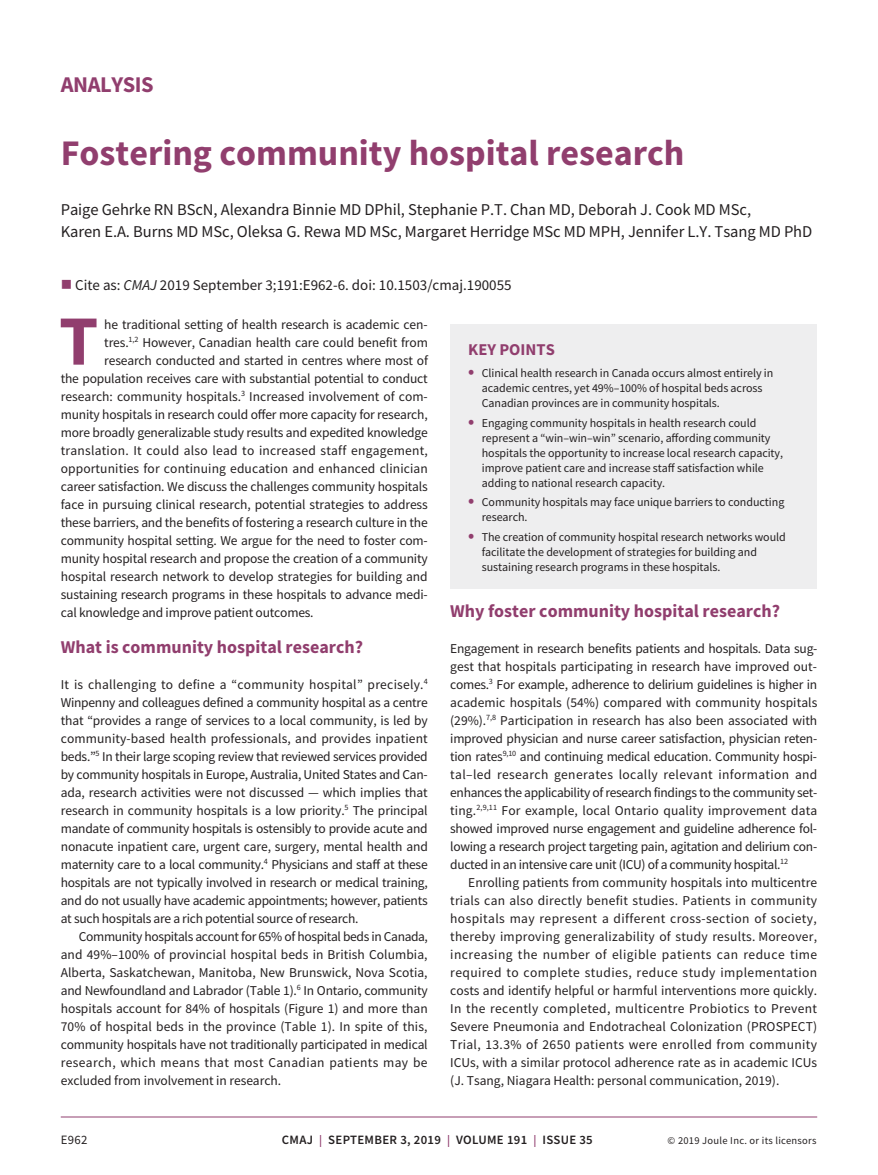
<style>
.page{position:relative;width:878px;height:1175px;background:#fff}
.page>*{position:absolute;margin:0;border:0;box-sizing:border-box;transform-origin:0 0}
.t1{font:700 70.65px "Source Sans Pro";color:#913e6e}
.t2{font:700 36px "Source Sans Pro";color:#913e6e}
.t3{font:700 22.5px "Source Sans Pro";letter-spacing:-.02em;color:#913e6e}
.t4{font:700 18px "Source Sans Pro";color:#913e6e}
.t5{font:16.5px/22.5px "Source Sans Pro";letter-spacing:-.005em;color:#231f20}
.t6{font:700 16.5px "Source Sans Pro";color:#913e6e}
.t7{font:15px "Source Sans Pro";color:#231f20}
.t8{font:13.5px/18px "Source Sans Pro";letter-spacing:-.015em;color:#231f20;text-align:justify}
.t9{font:13.5px "Source Sans Pro";letter-spacing:.01em;color:#231f20}
.t10{font:13.5px "Source Sans Pro";letter-spacing:.02em;color:#231f20}
.t11{font:600 12.75px "Source Sans Pro";letter-spacing:.025em;color:#231f20}
.t12{font:12.75px "Source Sans Pro";color:#231f20}
.t13{font:12px/15px "Source Sans Pro";letter-spacing:-.005em;color:#231f20}
.t14{font:10.5px "Source Sans Pro";letter-spacing:.025em;color:#231f20}
.s1{color:#913e6e}
.s2{font-style:italic}
.s3{font-weight:700;font-size:18px;color:#913e6e}
.s4{font-size:12px;color:#913e6e}
</style>
<div class="page">
<hr style="left:61px;top:1116px;width:756px;height:1px;background:#913e6e">
<div style="left:450px;top:324px;width:367px;height:264px;background:#eeeeef"></div>
<h3 class="t3" style="left:61px;top:69px;width:94px">ANALYSIS</h3>
<h2 class="t2" style="left:61px;top:129px;width:625px">Fostering community hospital research</h2>
<p class="t5" style="left:61px;top:198px;width:753px">Paige Gehrke RN BScN, Alexandra Binnie MD DPhil, Stephanie P.T. Chan MD, Deborah J. Cook MD MSc,<br>Karen E.A. Burns MD MSc, Oleksa G. Rewa MD MSc, Margaret Herridge MSc MD MPH, Jennifer L.Y. Tsang MD PhD</p>
<p class="t7" style="left:61px;top:275px;width:452px"><span class="s1">■</span> Cite as: <span class="s2">CMAJ</span> 2019 September 3;191:E962-6. doi: 10.1503/cmaj.190055</p>
<h1 class="t1" style="left:59px;top:293px;width:41px">T</h1>
<p class="t8" style="left:104px;top:315px;width:325px">he traditional setting of health research is academic cen-</p>
<p class="t8" style="left:104px;top:333px;width:325px">tres.<sup>1,2</sup> However, Canadian health care could benefit from</p>
<p class="t8" style="left:104px;top:351px;width:325px">research conducted and started in centres where most of</p>
<p class="t8" style="left:61px;top:369px;width:368px">the population receives care with substantial potential to conduct</p>
<p class="t8" style="left:61px;top:387px;width:368px">research: community hospitals.<sup>3</sup> Increased involvement of com-</p>
<p class="t8" style="left:61px;top:405px;width:368px">munity hospitals in research could offer more capacity for research,</p>
<p class="t8" style="left:61px;top:423px;width:368px">more broadly generalizable study results and expedited knowledge</p>
<p class="t10" style="left:61px;top:441px;width:368px">translation. It could also lead to increased staff engagement,</p>
<p class="t9" style="left:61px;top:459px;width:368px">opportunities for continuing education and enhanced clinician</p>
<p class="t8" style="left:61px;top:477px;width:368px">career satisfaction. We discuss the challenges community hospitals</p>
<p class="t8" style="left:61px;top:495px;width:368px">face in pursuing clinical research, potential strategies to address</p>
<p class="t8" style="left:61px;top:513px;width:368px">these barriers, and the benefits of fostering a research culture in the</p>
<p class="t8" style="left:61px;top:531px;width:368px">community hospital setting. We argue for the need to foster com-</p>
<p class="t8" style="left:61px;top:549px;width:368px">munity hospital research and propose the creation of a community</p>
<p class="t8" style="left:61px;top:567px;width:368px">hospital research network to develop strategies for building and</p>
<p class="t8" style="left:61px;top:585px;width:368px">sustaining research programs in these hospitals to advance medi-</p>
<p class="t8" style="left:61px;top:603px;width:254px">cal knowledge and improve patient outcomes.</p>
<h3 class="t4" style="left:61px;top:634px;width:304px">What is community hospital research?</h3>
<p class="t8" style="left:61px;top:675px;width:368px">It is challenging to define a “community hospital” precisely.<sup>4<br></sup>Winpenny and colleagues defined a community hospital as a centre that “provides a range of services to a local community, is led by community-based health professionals, and provides inpatient beds.”<sup>5</sup> In their large scoping review that reviewed services provided by community hospitals in Europe, Australia, United States and Can&shy;ada, research activities were not discussed — which implies that research in community hospitals is a low priority.<sup>5</sup> The principal mandate of community hospitals is ostensibly to provide acute and nonacute inpatient care, urgent care, surgery, mental health and maternity care to a local community.<sup>4</sup> Physicians and staff at these hospitals are not typically involved in research or medical training, and do not usually have academic appointments; however, patients at such hospitals are a rich potential source of research.</p>
<p class="t8" style="left:61px;top:927px;width:368px;text-indent:18px">Community hospitals account for 65% of hospital beds in Canada, and 49%–100% of provincial hospital beds in British Columbia, Alberta, Saskatchewan, Manitoba, New Brunswick, Nova Scotia, and Newfoundland and Labrador (Table 1).<sup>6</sup> In Ontario, community hospitals account for 84% of hospitals (Figure 1) and more than 70% of hospital beds in the province (Table 1). In spite of this, community hospitals have not traditionally participated in medical research, which means that most Canadian patients may be excluded from involvement in research.</p>
<p class="t6" style="left:468px;top:338px;width:88px">KEY POINTS</p>
<p class="t13" style="left:482px;top:365px;width:293px;text-indent:-14px"><span class="s3">•</span> Clinical health research in Canada occurs almost entirely in academic centres, yet 49%–100% of hospital beds across<br>Canadian provinces are in community hospitals.</p>
<p class="t13" style="left:482px;top:415px;width:303px;text-indent:-14px"><span class="s3">•</span> Engaging community hospitals in health research could represent a “win–win–win” scenario, affording community hospitals the opportunity to increase local research capacity, improve patient care and increase staff satisfaction while adding to national research capacity.</p>
<p class="t13" style="left:482px;top:494px;width:304px;text-indent:-14px"><span class="s3">•</span> Community hospitals may face unique barriers to conducting research.</p>
<p class="t13" style="left:482px;top:529px;width:305px;text-indent:-14px"><span class="s3">•</span> The creation of community hospital research networks would facilitate the development of strategies for building and sustaining research programs in these hospitals.</p>
<h3 class="t4" style="left:450px;top:598px;width:331px">Why foster community hospital research?</h3>
<p class="t8" style="left:450px;top:639px;width:369px">Engagement in research benefits patients and hospitals. Data sug&shy;gest that hospitals participating in research have improved out&shy;comes.<sup>3</sup> For example, adherence to delirium guidelines is higher in academic hospitals (54%) compared with community hospitals (29%).<sup>7,8</sup> Participation in research has also been associated with improved physician and nurse career satisfaction, physician reten&shy;tion rates<sup>9,10</sup> and continuing medical education. Community hospi&shy;tal–led research generates locally relevant information and enhances the applicability of research findings to the community set&shy;ting.<sup>2,9,11</sup> For example, local Ontario quality improvement data showed improved nurse engagement and guideline adherence fol&shy;lowing a research project targeting pain, agitation and delirium con&shy;ducted in an intensive care unit (ICU) of a community hospital.<sup>12</sup></p>
<p class="t8" style="left:450px;top:873px;width:368px;text-indent:18px">Enrolling patients from community hospitals into multicentre trials can also directly benefit studies. Patients in community hospitals may represent a different cross-section of society, thereby improving generalizability of study results. Moreover, increasing the number of eligible patients can reduce time required to complete studies, reduce study implementation costs and identify helpful or harmful interventions more quickly.<br>In the recently completed, multicentre Probiotics to Prevent Severe Pneumonia and Endotracheal Colonization (PROSPECT)<br>Trial, 13.3% of 2650 patients were enrolled from community ICUs, with a similar protocol adherence rate as in academic ICUs (J. Tsang, Niagara Health: personal communication, 2019).</p>
<p class="t12" style="left:61px;top:1132px;width:28px">E962</p>
<p class="t11" style="left:282px;top:1131px;width:312px">CMAJ <span class="s4">|</span> SEPTEMBER 3, 2019 <span class="s4">|</span> VOLUME 191 <span class="s4">|</span> ISSUE 35</p>
<p class="t14" style="left:667px;top:1134px;width:150px">© 2019 Joule Inc. or its licensors</p>
</div>
